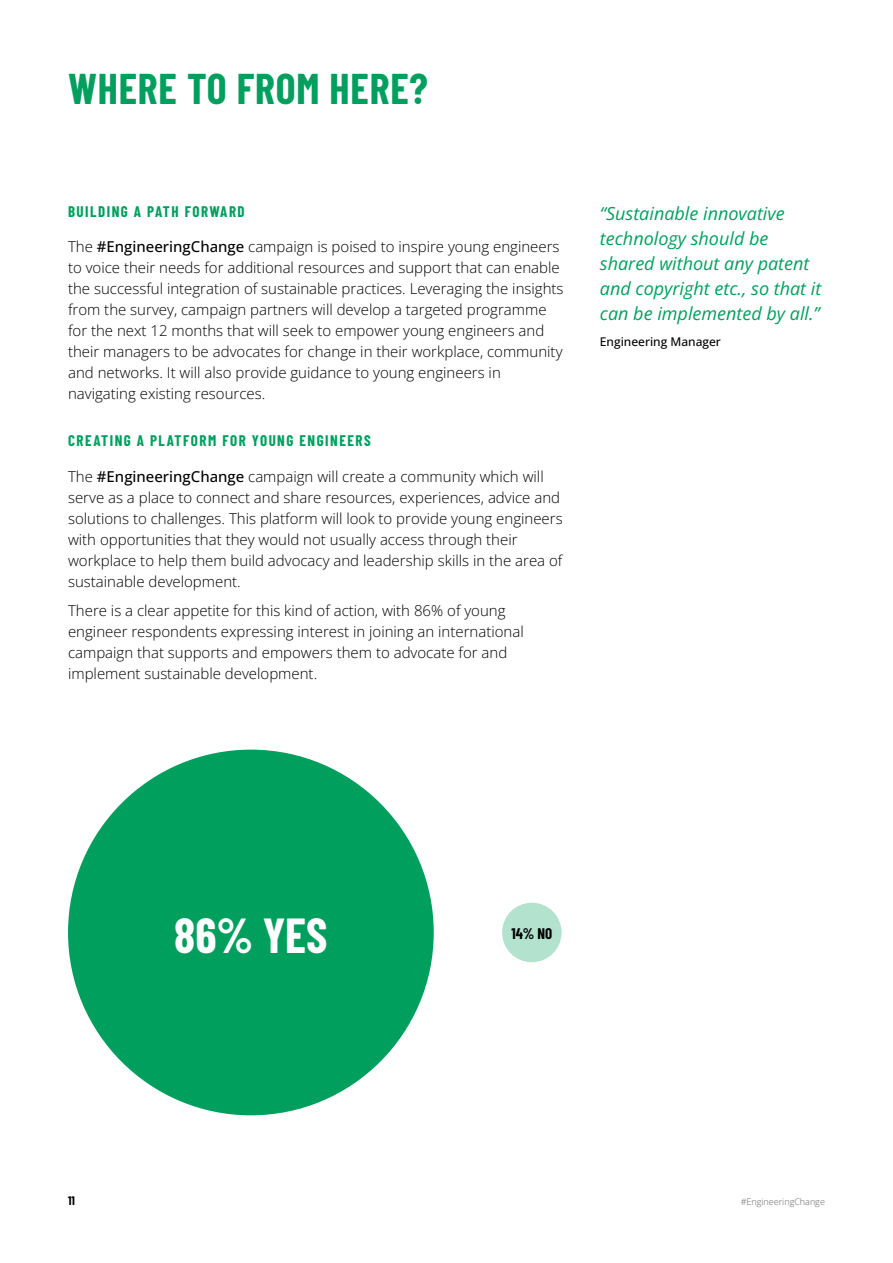
<style>
.page{position:relative;width:893px;height:1263px;background:#fff}
.page>*{position:absolute;margin:0;border:0;box-sizing:border-box;transform-origin:0 0}
.t1{font:700 48px "Barlow Condensed";color:#fff}
.t2{font:700 42px "Barlow Condensed";letter-spacing:.02em;color:#009f5e}
.t3{font:italic 18px/25.2px "Open Sans";color:#009f5e}
.t4{font:300 15px/21px "Open Sans";color:#000}
.t5{font:700 15px "Barlow Condensed";letter-spacing:.1em;color:#009f5e}
.t6{font:700 15px "Barlow Condensed";color:#000}
.t7{font:500 12px "Open Sans";color:#000}
.t8{font:700 12px "Barlow Condensed";color:#000}
.t9{font:300 9px "Open Sans";color:#636466}
.s1{font-weight:500}
</style>
<div class="page">
<div style="left:68px;top:750px;width:366px;height:365px;background:#009f5e;border-radius:50%"></div>
<div style="left:502px;top:903px;width:60px;height:59px;background:#b3e2cf;border-radius:50%"></div>
<h2 class="t2" style="left:68px;top:59px;width:361px">WHERE TO FROM HERE?</h2>
<p class="t5" style="left:68px;top:201px;width:178px">BUILDING A PATH FORWARD</p>
<p class="t4" style="left:68px;top:236px;width:497px">The <span class="s1">#EngineeringChange</span> campaign is poised to inspire young engineers to voice their needs for additional resources and support that can enable the successful integration of sustainable practices. Leveraging the insights from the survey, campaign partners will develop a targeted programme for the next 12 months that will seek to empower young engineers and their managers to be advocates for change in their workplace, community and networks. It will also provide guidance to young engineers in navigating existing resources.</p>
<p class="t5" style="left:68px;top:430px;width:304px">CREATING A PLATFORM FOR YOUNG ENGINEERS</p>
<p class="t4" style="left:68px;top:465px;width:496px">The <span class="s1">#EngineeringChange</span> campaign will create a community which will serve as a place to connect and share resources, experiences, advice and solutions to challenges. This platform will look to provide young engineers with opportunities that they would not usually access through their workplace to help them build advocacy and leadership skills in the area of sustainable development.</p>
<p class="t4" style="left:68px;top:600px;width:457px">There is a clear appetite for this kind of action, with 86% of young engineer respondents expressing interest in joining an international campaign that supports and empowers them to advocate for and implement sustainable development.</p>
<p class="t3" style="left:600px;top:200px;width:223px">“Sustainable innovative technology should be shared without any patent and copyright etc., so that it can be implemented by all.”</p>
<p class="t7" style="left:600px;top:333px;width:123px">Engineering Manager</p>
<h1 class="t1" style="left:174px;top:901px;width:155px">86% YES</h1>
<p class="t6" style="left:511px;top:923px;width:42px">14% NO</p>
<p class="t8" style="left:68px;top:1192px;width:8px">11</p>
<p class="t9" style="left:741px;top:1195px;width:86px">#EngineeringChange</p>
</div>
